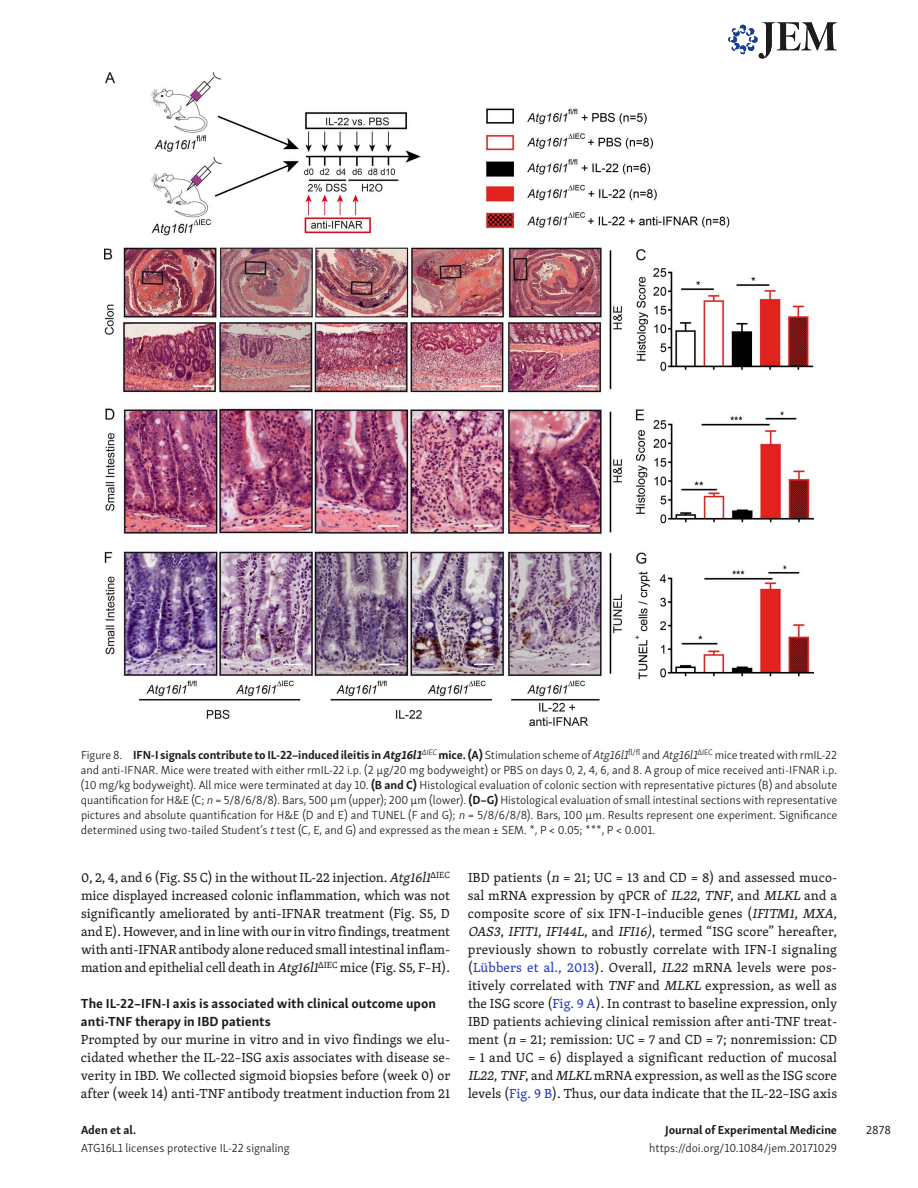
<style>
.page{position:relative;width:918px;height:1188px;background:#fff}
.page>*{position:absolute;margin:0;border:0;box-sizing:border-box;transform-origin:0 0}
.t1{font:13.5px/18px "Skolar PE";letter-spacing:.005em;color:#1d1d1b;text-align:justify}
.t2{font:700 13.5px/18px "Skolar Sans PE";color:#1d1d1b}
.t3{font:300 12px/15px "Skolar Sans PE";color:#1d1d1b;text-align:justify}
.t4{font:700 12px "Skolar Sans PE";letter-spacing:-.005em;color:#1d1d1b}
.t5{font:12px "Skolar Sans PE";color:#1d1d1b}
.s1{font-weight:700}
.s2{font-weight:700;font-style:italic}
.s3{font-style:italic}
.s4{color:#1f37c4}
</style>
<div class="page">
<svg style="left:728px;top:22px;width:109px;height:36px"></svg>
<img style="left:104px;top:72px;width:710px;height:654px">
<p class="t3" style="left:81px;top:747px;width:758px">Figure 8. <span class="s1">IFN-I signals contribute to IL-22–induced ileitis in</span> <span class="s2">Atg16l1</span><sup>ΔIEC</sup> <span class="s1">mice. (A)</span> Stimulation scheme of <span class="s3">Atg16l1</span><sup>fl/fl</sup> and <span class="s3">Atg16l1</span><sup>ΔIEC</sup> mice treated with rmIL-22 and anti-IFNAR. Mice were treated with either rmIL-22 i.p. (2 µg/20 mg bodyweight) or PBS on days 0, 2, 4, 6, and 8. A group of mice received anti-IFNAR i.p. (10 mg/kg bodyweight). All mice were terminated at day 10. <span class="s1">(B and C)</span> Histological evaluation of colonic section with representative pictures (B) and absolute quantification for H&amp;E (C; <span class="s3">n</span> = 5/8/6/8/8). Bars, 500 µm (upper); 200 µm (lower). <span class="s1">(D–G)</span> Histological evaluation of small intestinal sections with representative pictures and absolute quantification for H&amp;E (D and E) and TUNEL (F and G); <span class="s3">n</span> = 5/8/6/8/8). Bars, 100 µm. Results represent one experiment. Significance determined using two-tailed Student’s <span class="s3">t</span>test (C, E, and G) and expressed as the mean ± SEM. *, P &lt; 0.05; ***, P &lt; 0.001.</p>
<p class="t1" style="left:81px;top:868px;width:371px">0, 2, 4, and 6 (Fig. S5 C) in the without IL-22 injection. <span class="s3">Atg16l1</span><sup>ΔIEC </sup>mice displayed increased colonic inflammation, which was not significantly ameliorated by anti-IFNAR treatment (Fig. S5, D and E). However, and in line with our in vitro findings, treatment with anti-IFNAR antibody alone reduced small intestinal inflam&shy;mation and epithelial cell death in <span class="s3">Atg16l1</span><sup>ΔIEC</sup> mice (Fig. S5, F–H).</p>
<p class="t2" style="left:81px;top:993px;width:356px">The IL-22–IFN-I axis is associated with clinical outcome upon anti-TNF therapy in IBD patients</p>
<p class="t1" style="left:81px;top:1030px;width:371px">Prompted by our murine in vitro and in vivo findings we elu&shy;cidated whether the IL-22–ISG axis associates with disease se&shy;verity in IBD. We collected sigmoid biopsies before (week 0) or after (week 14) anti-TNF antibody treatment induction from 21</p>
<p class="t4" style="left:81px;top:1120px;width:57px">Aden et al.</p>
<p class="t3" style="left:81px;top:1140px;width:210px">ATG16L1 licenses protective IL-22 signaling</p>
<p class="t1" style="left:468px;top:868px;width:371px">IBD patients (<span class="s3">n</span> = 21; UC = 13 and CD = 8) and assessed muco&shy;sal mRNA expression by qPCR of <span class="s3">IL22</span>, <span class="s3">TNF</span>, and <span class="s3">MLKL</span> and a composite score of six IFN-I–inducible genes (<span class="s3">IFITM1</span>, <span class="s3">MXA</span>, <span class="s3">OAS3</span>, <span class="s3">IFIT1</span>, <span class="s3">IFI44L</span>, and <span class="s3">IFI16)</span>, termed “ISG score” hereafter, previously shown to robustly correlate with IFN-I signaling (<span class="s4">Lübbers et al., 2013</span>). Overall, <span class="s3">IL22</span> mRNA levels were pos&shy;itively correlated with <span class="s3">TNF</span> and <span class="s3">MLKL</span> expression, as well as the ISG score (<span class="s4">Fig. 9 A</span>). In contrast to baseline expression, only IBD patients achieving clinical remission after anti-TNF treat&shy;ment (<span class="s3">n</span> = 21; remission: UC = 7 and CD = 7; nonremission: CD = 1 and UC = 6) displayed a significant reduction of mucosal <span class="s3">IL22</span>, <span class="s3">TNF</span>, and <span class="s3">MLKL</span> mRNA expression, as well as the ISG score levels (<span class="s4">Fig. 9 B</span>). Thus, our data indicate that the IL-22–ISG axis</p>
<p class="t4" style="left:665px;top:1120px;width:173px">Journal of Experimental Medicine</p>
<p class="t3" style="left:649px;top:1140px;width:189px">https://doi.org/10.1084/jem.20171029</p>
<p class="t5" style="left:866px;top:1121px;width:26px">2878</p>
</div>
